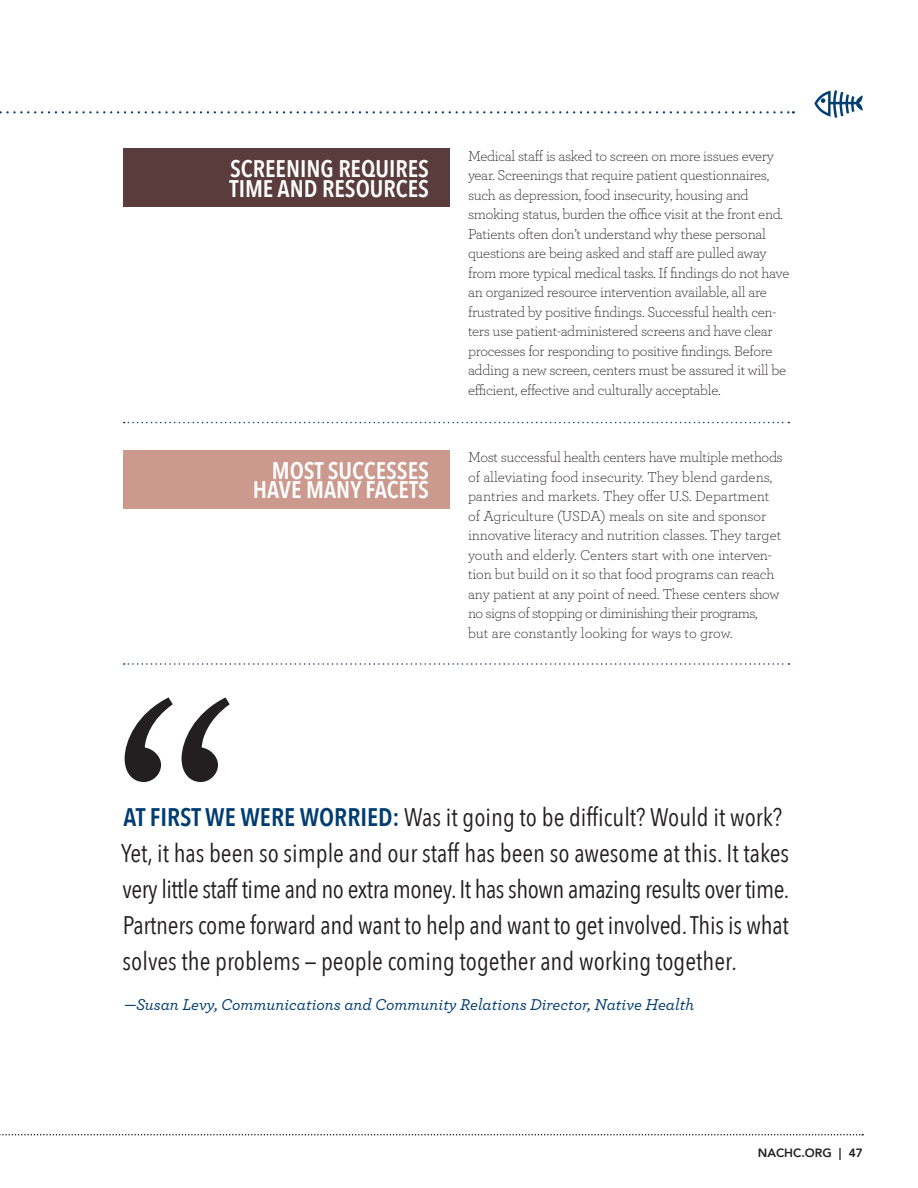
<style>
.page{position:relative;width:918px;height:1188px;background:#fff}
.page>*{position:absolute;margin:0;border:0;box-sizing:border-box;transform-origin:0 0}
.t1{font:25.35px/36px "Avenir Next Condensed";letter-spacing:-.005em;color:#231f20}
.t2{font:600 24px/19.5px "Avenir Next Condensed";color:#fff}
.t3{font:italic 500 16.5px "Archer";color:#003d71}
.t4{font:300 15px/19.5px "Archer";letter-spacing:-.02em;color:#231f20}
.t5{font:800 12px "Avenir";color:#231f20}
.s1{font-weight:600;color:#003d71}
</style>
<div class="page">
<svg style="left:0;top:1134px;width:863px;height:2px"></svg>
<svg style="left:124px;top:422px;width:665px;height:1px"></svg>
<svg style="left:124px;top:663px;width:665px;height:2px"></svg>
<div style="left:123px;top:149px;width:327px;height:58px;background:#593c3b"></div>
<div style="left:123px;top:450px;width:327px;height:58px;background:#cb998d"></div>
<svg style="left:0;top:111px;width:794px;height:2px"></svg>
<svg style="left:814px;top:90px;width:49px;height:28px"></svg>
<svg style="left:125px;top:697px;width:105px;height:85px"></svg>
<p class="t2" style="left:230px;top:158px;width:201px">SCREENING REQUIRES<br>TIME AND RESOURCES</p>
<p class="t2" style="left:253px;top:460px;width:178px;text-align:right">MOST SUCCESSES<br>HAVE MANY FACETS</p>
<p class="t4" style="left:468px;top:145px;width:323px">Medical staff is asked to screen on more issues every year. Screenings that require patient questionnaires, such as depression, food insecurity, housing and smoking status, burden the office visit at the front end.<br>Patients often don’t understand why these personal questions are being asked and staff are pulled away from more typical medical tasks. If findings do not have an organized resource intervention available, all are frustrated by positive findings. Successful health cen&shy;ters use patient-administered screens and have clear processes for responding to positive findings. Before adding a new screen, centers must be assured it will be efficient, effective and culturally acceptable.</p>
<p class="t4" style="left:468px;top:447px;width:316px">Most successful health centers have multiple methods of alleviating food insecurity. They blend gardens, pantries and markets. They offer U.S. Department of Agriculture (USDA) meals on site and sponsor innovative literacy and nutrition classes. They target youth and elderly. Centers start with one interven&shy;tion but build on it so that food programs can reach any patient at any point of need. These centers show no signs of stopping or diminishing their programs,<br>but are constantly looking for ways to grow.</p>
<p class="t1" style="left:121px;top:798px;width:670px"><span class="s1">AT FIRST WE WERE WORRIED:</span> Was it going to be difficult? Would it work?<br>Yet, it has been so simple and our staff has been so awesome at this. It takes very little staff time and no extra money. It has shown amazing results over time.<br>Partners come forward and want to help and want to get involved. This is what solves the problems — people coming together and working together.</p>
<p class="t3" style="left:125px;top:992px;width:571px">—Susan Levy, Communications and Community Relations Director, Native Health</p>
<p class="t5" style="left:758px;top:1144px;width:107px">NACHC.ORG | 47</p>
</div>
